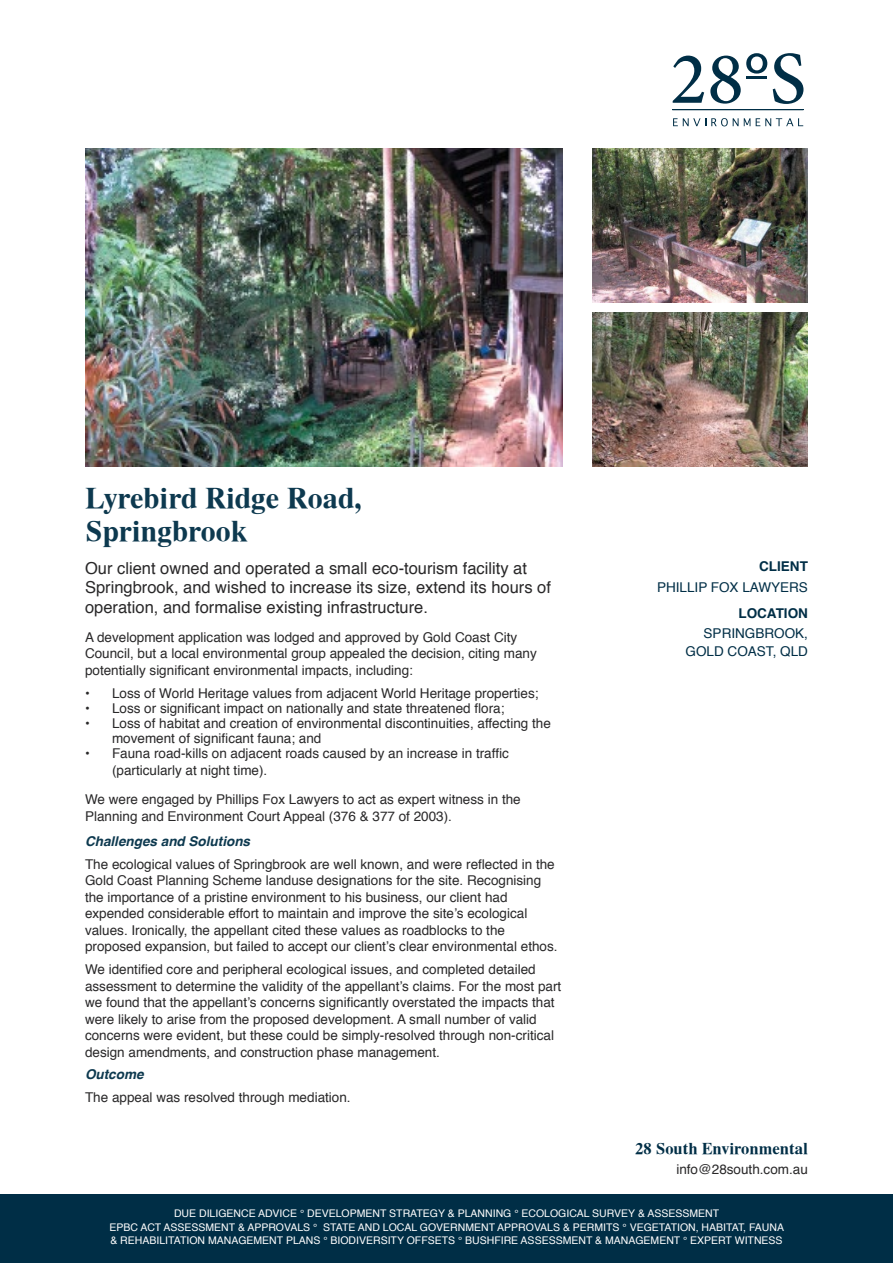
<style>
.page{position:relative;width:893px;height:1263px;background:#fff}
.page>*{position:absolute;margin:0;border:0;box-sizing:border-box;transform-origin:0 0}
.t1{font:700 30px/33px "Tiempo";color:#0d394f}
.t2{font:16.5px/19.5px "Helvetica";color:#292829}
.t3{font:700 16.5px "Tiempo";color:#002e46}
.t4{font:13.5px/16.5px "Helvetica";color:#292829}
.t5{font:13.5px/18px "Helvetica";color:#002e46;text-align:right}
.t6{font:italic 700 13.5px "Helvetica";color:#0d394f}
.t7{font:700 13.5px "Helvetica";color:#002e46}
.t8{font:10.5px/13.5px "Helvetica";color:#fff;text-align:center}
</style>
<div class="page">
<div style="left:0;top:1195px;width:893px;height:68px;background:#002e46"></div>
<img style="left:592px;top:312px;width:216px;height:154px">
<img style="left:592px;top:149px;width:216px;height:154px">
<img style="left:85px;top:149px;width:478px;height:317px">
<svg style="left:673px;top:56px;width:31px;height:47px"></svg>
<svg style="left:710px;top:53px;width:57px;height:51px"></svg>
<svg style="left:773px;top:53px;width:30px;height:51px"></svg>
<svg style="left:673px;top:118px;width:77px;height:8px"></svg>
<svg style="left:756px;top:118px;width:47px;height:8px"></svg>
<hr style="left:746px;top:77px;width:21px;height:2px;background:#002e46">
<hr style="left:672px;top:110px;width:131px;height:1px;background:#002e46">
<h1 class="t1" style="left:85px;top:481px;width:278px">Lyrebird Ridge Road,<br>Springbrook</h1>
<p class="t2" style="left:85px;top:559px;width:467px">Our client owned and operated a small eco-tourism facility at<br>Springbrook, and wished to increase its size, extend its hours of operation, and formalise existing infrastructure.</p>
<p class="t4" style="left:85px;top:629px;width:453px">A development application was lodged and approved by Gold Coast City<br>Council, but a local environmental group appealed the decision, citing many potentially significant environmental impacts, including:</p>
<p class="t4" style="left:85px;top:686px;width:455px">• Loss of World Heritage values from adjacent World Heritage properties;</p>
<p class="t4" style="left:85px;top:701px;width:421px">• Loss or significant impact on nationally and state threatened flora;</p>
<p class="t4" style="left:112px;top:717px;width:440px;line-height:15px;text-indent:-27px">• Loss of habitat and creation of environmental discontinuities, affecting the movement of significant fauna; and</p>
<p class="t4" style="left:112px;top:746px;width:398px;text-indent:-27px">• Fauna road-kills on adjacent roads caused by an increase in traffic (particularly at night time).</p>
<p class="t4" style="left:85px;top:792px;width:437px">We were engaged by Phillips Fox Lawyers to act as expert witness in the<br>Planning and Environment Court Appeal (376 &amp; 377 of 2003).</p>
<p class="t6" style="left:85px;top:830px;width:167px">Challenges and Solutions</p>
<p class="t4" style="left:85px;top:856px;width:474px">The ecological values of Springbrook are well known, and were reflected in the Gold Coast Planning Scheme landuse designations for the site. Recognising the importance of a pristine environment to his business, our client had expended considerable effort to maintain and improve the site’s ecological values. Ironically, the appellant cited these values as roadblocks to the proposed expansion, but failed to accept our client’s clear environmental ethos.</p>
<p class="t4" style="left:85px;top:961px;width:478px">We identified core and peripheral ecological issues, and completed detailed assessment to determine the validity of the appellant’s claims. For the most part we found that the appellant’s concerns significantly overstated the impacts that were likely to arise from the proposed development. A small number of valid concerns were evident, but these could be simply-resolved through non-critical design amendments, and construction phase management.</p>
<p class="t6" style="left:85px;top:1063px;width:60px">Outcome</p>
<p class="t4" style="left:85px;top:1090px;width:267px">The appeal was resolved through mediation.</p>
<p class="t7" style="left:759px;top:556px;width:50px">CLIENT</p>
<p class="t5" style="left:657px;top:578px;width:152px">PHILLIP FOX LAWYERS</p>
<p class="t7" style="left:738px;top:602px;width:71px">LOCATION</p>
<p class="t5" style="left:686px;top:625px;width:124px">SPRINGBROOK,<br>GOLD COAST, QLD</p>
<p class="t3" style="left:635px;top:1139px;width:174px">28 South Environmental</p>
<p class="t4" style="left:676px;top:1161px;width:133px">info@28south.com.au</p>
<p class="t8" style="left:109px;top:1207px;width:676px">DUE DILIGENCE ADVICE ° DEVELOPMENT STRATEGY &amp; PLANNING ° ECOLOGICAL SURVEY &amp; ASSESSMENT<br>EPBC ACT ASSESSMENT &amp; APPROVALS ° STATE AND LOCAL GOVERNMENT APPROVALS &amp; PERMITS ° VEGETATION, HABITAT, FAUNA &amp; REHABILITATION MANAGEMENT PLANS ° BIODIVERSITY OFFSETS ° BUSHFIRE ASSESSMENT &amp; MANAGEMENT ° EXPERT WITNESS</p>
</div>
